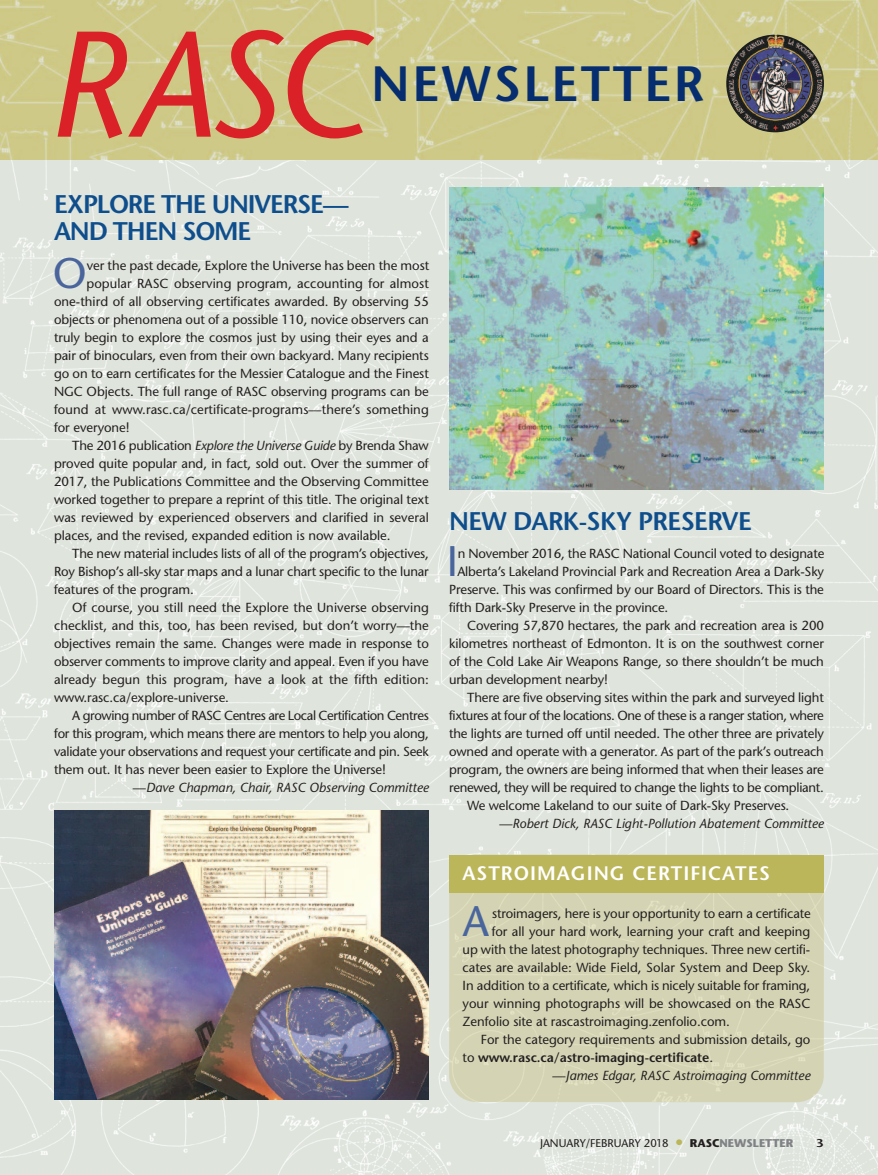
<style>
.page{position:relative;width:878px;height:1175px;background:#fff}
.page>*{position:absolute;margin:0;border:0;box-sizing:border-box;transform-origin:0 0}
.t1{font:italic 150px "Stone Sans";color:#db2128}
.t2{font:600 49.5px "Stone Sans";letter-spacing:.05em;color:#052d6f}
.t3{font:42.75px "Stone Sans";color:#49659c}
.t4{font:600 25.5px/27px "Stone Sans";letter-spacing:-.045em;color:#0f4e8c}
.t5{font:600 25.5px "Stone Sans";letter-spacing:-.025em;color:#0f4e8c}
.t6{font:600 19.5px "Stone Sans";letter-spacing:.05em;color:#fff}
.t7{font:13.2px "Stone Sans";letter-spacing:-.005em;color:#231f20}
.t8{font:italic 13.2px "Stone Sans";color:#231f20}
.t9{font:13.2px "Stone Sans";letter-spacing:-.03em;color:#231f20}
.t10{font:600 13.2px "Stone Sans";letter-spacing:-.005em;color:#231f20}
.t11{font:11.25px "Stone Sans";color:#231f20}
.t12{font:600 11.25px "Stone Sans";color:#231f20;scale:1.2 1}
.s1{font-style:italic}
.s2{font-style:normal}
.s3{font-weight:400}
.s4{font-size:16.5px;color:#bbb659}
.s5{font-weight:700}
.s6{font-weight:700;color:#808285}
</style>
<div class="page">
<img style="left:0;top:159px;width:878px;height:1015px">
<img style="left:449px;top:188px;width:375px;height:302px">
<div style="left:449px;top:892px;width:374px;height:210px;background:#d4d4b4"></div>
<div style="left:449px;top:854px;width:375px;height:38px;background:#bbb659"></div>
<img style="left:0;top:0;width:878px;height:159px">
<img style="left:726px;top:35px;width:98px;height:97px;border-radius:50%">
<img style="left:54px;top:810px;width:375px;height:289px">
<h1 class="t1" style="left:46px;top:26px;width:320px">RASC</h1>
<h2 class="t2" style="left:371px;top:64px;width:334px">NEWSLETTER</h2>
<h3 class="t4" style="left:54px;top:193px;width:296px">EXPLORE THE UNIVERSE—<br>AND THEN SOME</h3>
<h3 class="t3" style="left:53px;top:257px;width:35px">O</h3>
<p class="t7" style="left:87px;top:260px;width:344px">ver the past decade, Explore the Universe has been the most</p>
<p class="t7" style="left:86px;top:278px;width:344px">popular RASC observing program, accounting for almost</p>
<p class="t7" style="left:54px;top:296px;width:376px">one-third of all observing certificates awarded. By observing 55</p>
<p class="t7" style="left:54px;top:314px;width:376px">objects or phenomena out of a possible 110, novice observers can</p>
<p class="t7" style="left:54px;top:332px;width:376px">truly begin to explore the cosmos just by using their eyes and a</p>
<p class="t7" style="left:54px;top:350px;width:376px">pair of binoculars, even from their own backyard. Many recipients</p>
<p class="t7" style="left:54px;top:368px;width:376px">go on to earn certificates for the Messier Catalogue and the Finest</p>
<p class="t7" style="left:54px;top:386px;width:376px">NGC Objects. The full range of RASC observing programs can be</p>
<p class="t7" style="left:54px;top:404px;width:376px">found at www.rasc.ca/certificate-programs—there’s something</p>
<p class="t7" style="left:54px;top:422px;width:77px">for everyone!</p>
<p class="t7" style="left:72px;top:440px;width:358px">The 2016 publication <span class="s1">Explore the Universe Guide</span> by Brenda Shaw</p>
<p class="t7" style="left:54px;top:458px;width:376px">proved quite popular and, in fact, sold out. Over the summer of</p>
<p class="t7" style="left:54px;top:476px;width:376px">2017, the Publications Committee and the Observing Committee</p>
<p class="t7" style="left:54px;top:494px;width:376px">worked together to prepare a reprint of this title. The original text</p>
<p class="t7" style="left:54px;top:512px;width:376px">was reviewed by experienced observers and clarified in several</p>
<p class="t7" style="left:54px;top:530px;width:338px">places, and the revised, expanded edition is now available.</p>
<p class="t7" style="left:72px;top:548px;width:358px">The new material includes lists of all of the program’s objectives,</p>
<p class="t7" style="left:54px;top:566px;width:376px">Roy Bishop’s all-sky star maps and a lunar chart specific to the lunar</p>
<p class="t7" style="left:54px;top:584px;width:141px">features of the program.</p>
<p class="t7" style="left:72px;top:602px;width:358px">Of course, you still need the Explore the Universe observing</p>
<p class="t7" style="left:54px;top:620px;width:376px">checklist, and this, too, has been revised, but don’t worry—the</p>
<p class="t7" style="left:54px;top:638px;width:376px">objectives remain the same. Changes were made in response to</p>
<p class="t7" style="left:54px;top:656px;width:376px">observer comments to improve clarity and appeal. Even if you have</p>
<p class="t7" style="left:54px;top:674px;width:376px">already begun this program, have a look at the fifth edition:</p>
<p class="t7" style="left:54px;top:692px;width:176px">www.rasc.ca/explore-universe.</p>
<p class="t9" style="left:72px;top:710px;width:358px">A growing number of RASC Centres are Local Certification Centres</p>
<p class="t7" style="left:54px;top:728px;width:376px">for this program, which means there are mentors to help you along,</p>
<p class="t7" style="left:54px;top:746px;width:376px">validate your observations and request your certificate and pin. Seek</p>
<p class="t7" style="left:54px;top:764px;width:333px">them out. It has never been easier to Explore the Universe!</p>
<p class="t8" style="left:133px;top:782px;width:297px"><span class="s2">—</span>Dave Chapman, Chair, RASC Observing Committee</p>
<h3 class="t5" style="left:449px;top:511px;width:304px">NEW DARK-SKY PRESERVE</h3>
<h3 class="t3" style="left:446px;top:545px;width:13px">I</h3>
<p class="t7" style="left:458px;top:548px;width:368px">n November 2016, the RASC National Council voted to designate</p>
<p class="t7" style="left:457px;top:566px;width:368px">Alberta’s Lakeland Provincial Park and Recreation Area a Dark-Sky</p>
<p class="t7" style="left:449px;top:584px;width:376px">Preserve. This was confirmed by our Board of Directors. This is the</p>
<p class="t7" style="left:449px;top:602px;width:221px">fifth Dark-Sky Preserve in the province.</p>
<p class="t7" style="left:467px;top:620px;width:358px">Covering 57,870 hectares, the park and recreation area is 200</p>
<p class="t7" style="left:449px;top:638px;width:376px">kilometres northeast of Edmonton. It is on the southwest corner</p>
<p class="t7" style="left:449px;top:656px;width:376px">of the Cold Lake Air Weapons Range, so there shouldn’t be much</p>
<p class="t7" style="left:449px;top:674px;width:160px">urban development nearby!</p>
<p class="t7" style="left:467px;top:692px;width:358px">There are five observing sites within the park and surveyed light</p>
<p class="t9" style="left:449px;top:710px;width:376px">fixtures at four of the locations. One of these is a ranger station, where</p>
<p class="t7" style="left:449px;top:728px;width:376px">the lights are turned off until needed. The other three are privately</p>
<p class="t7" style="left:449px;top:746px;width:376px">owned and operate with a generator. As part of the park’s outreach</p>
<p class="t7" style="left:449px;top:764px;width:376px">program, the owners are being informed that when their leases are</p>
<p class="t7" style="left:449px;top:782px;width:376px">renewed, they will be required to change the lights to be compliant.</p>
<p class="t7" style="left:467px;top:800px;width:324px">We welcome Lakeland to our suite of Dark-Sky Preserves.</p>
<p class="t8" style="left:499px;top:818px;width:326px"><span class="s2">—</span>Robert Dick, RASC Light-Pollution Abatement Committee</p>
<h3 class="t6" style="left:462px;top:865px;width:309px">ASTROIMAGING CERTIFICATES</h3>
<h3 class="t3" style="left:462px;top:905px;width:28px">A</h3>
<p class="t7" style="left:492px;top:908px;width:320px">stroimagers, here is your opportunity to earn a certificate</p>
<p class="t7" style="left:491px;top:926px;width:320px">for all your hard work, learning your craft and keeping</p>
<p class="t7" style="left:462px;top:944px;width:349px">up with the latest photography techniques. Three new certifi-</p>
<p class="t7" style="left:462px;top:962px;width:349px">cates are available: Wide Field, Solar System and Deep Sky.</p>
<p class="t7" style="left:462px;top:980px;width:349px">In addition to a certificate, which is nicely suitable for framing,</p>
<p class="t7" style="left:462px;top:998px;width:349px">your winning photographs will be showcased on the RASC</p>
<p class="t7" style="left:462px;top:1016px;width:269px">Zenfolio site at rascastroimaging.zenfolio.com.</p>
<p class="t7" style="left:481px;top:1034px;width:331px">For the category requirements and submission details, go</p>
<p class="t10" style="left:462px;top:1052px;width:252px"><span class="s3">to</span> www.rasc.ca/astro-imaging-certificate<span class="s3">.</span></p>
<p class="t8" style="left:552px;top:1070px;width:259px"><span class="s2">—</span>James Edgar, RASC Astroimaging Committee</p>
<p class="t11" style="left:540px;top:1138px;width:254px">JANUARY/FEBRUARY 2018 <span class="s4">•</span> <span class="s5">RASC</span><span class="s6">NEWSLETTER</span></p>
<p class="t12" style="left:816px;top:1138px;width:8px">3</p>
</div>
